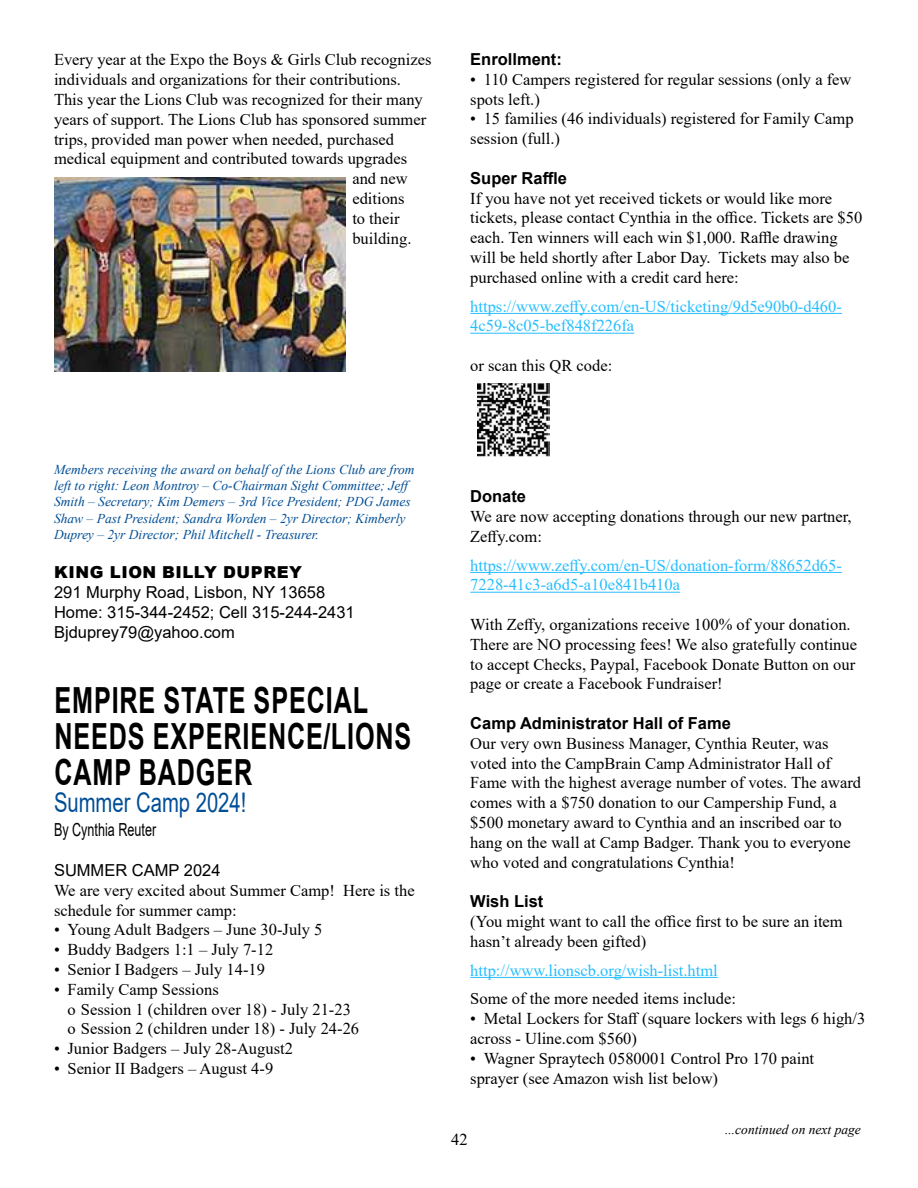
<style>
.page{position:relative;width:918px;height:1188px;background:#fff}
.page>*{position:absolute;margin:0;border:0;box-sizing:border-box;transform-origin:0 0}
.Title_2{font:700 36px/36px "Arial";letter-spacing:.035em;color:#000;scale:.7 1}
.Title_2-2{font:27px "Arial";color:#004e95;scale:.75 1}
.Title_2-3{font:18px "Arial";color:#000;scale:.7 1}
.Title_2-4{font:16.5px/19.8px "Times New Roman";color:#000}
.Title_2-5{font:16.5px/19.8px "Times New Roman";color:#26beff}
.Title_2-6{font:16.5px "Arial";color:#000}
.Title_2-7{font:700 16.5px "Arial";color:#000}
.Title_2-8{font:900 16.5px "Arial";letter-spacing:.035em;color:#000}
.Title_2-9{font:italic 13.5px/16.2px "Times New Roman";color:#004e95}
.Title_2-10{font:italic 13.5px "Times New Roman";color:#000}
.s1{font-family:"Arial"}
</style>
<div class="page">
<img style="left:54px;top:177px;width:292px;height:195px">
<hr style="left:470px;top:313px;width:372px;height:1px;background:#26beff">
<hr style="left:470px;top:333px;width:164px;height:1px;background:#26beff">
<hr style="left:470px;top:572px;width:372px;height:1px;background:#26beff">
<hr style="left:470px;top:592px;width:210px;height:1px;background:#26beff">
<hr style="left:470px;top:977px;width:248px;height:1px;background:#26beff">
<img style="left:477px;top:383px;width:72px;height:73px">
<p class="Title_2-4" style="left:54px;top:49px;width:379px">Every year at the Expo the Boys &amp; Girls Club recognizes</p>
<p class="Title_2-4" style="left:54px;top:69px;width:349px">individuals and organizations for their contributions.</p>
<p class="Title_2-4" style="left:54px;top:89px;width:370px">This year the Lions Club was recognized for their many</p>
<p class="Title_2-4" style="left:54px;top:109px;width:374px">years of support. The Lions Club has sponsored summer</p>
<p class="Title_2-4" style="left:54px;top:129px;width:341px">trips, provided man power when needed, purchased</p>
<p class="Title_2-4" style="left:54px;top:148px;width:355px">medical equipment and contributed towards upgrades</p>
<p class="Title_2-4" style="left:352px;top:168px;width:57px">and new</p>
<p class="Title_2-4" style="left:352px;top:188px;width:54px">editions</p>
<p class="Title_2-4" style="left:352px;top:208px;width:49px">to their</p>
<p class="Title_2-4" style="left:352px;top:228px;width:61px">building.</p>
<p class="Title_2-7" style="left:470px;top:48px;width:93px">Enrollment:</p>
<p class="Title_2-4" style="left:470px;top:69px;width:383px">• 110 Campers registered for regular sessions (only a few spots left.)</p>
<p class="Title_2-4" style="left:470px;top:108px;width:385px">• 15 families (46 individuals) registered for Family Camp session (full.)</p>
<p class="Title_2-7" style="left:470px;top:166px;width:98px">Super Raffle</p>
<p class="Title_2-4" style="left:470px;top:188px;width:394px">If you have not yet received tickets or would like more tickets, please contact Cynthia in the office. Tickets are $50 each. Ten winners will each win $1,000. Raffle drawing will be held shortly after Labor Day. Tickets may also be purchased online with a credit card here:</p>
<p class="Title_2-5" style="left:470px;top:296px;width:373px">https://www.zeffy.com/en-US/ticketing/9d5e90b0-d460-<br>4c59-8c05-bef848f226fa</p>
<p class="Title_2-4" style="left:470px;top:355px;width:144px">or scan this QR code:</p>
<p class="Title_2-9" style="left:54px;top:461px;width:362px">Members receiving the award on behalf of the Lions Club are from</p>
<p class="Title_2-9" style="left:54px;top:477px;width:360px">left to right: Leon Montroy – Co-Chairman Sight Committee; Jeff Smith – Secretary; Kim Demers – 3rd Vice President; PDG James Shaw – Past President; Sandra Worden – 2yr Director; Kimberly Duprey – 2yr Director; Phil Mitchell - Treasurer.</p>
<p class="Title_2-8" style="left:54px;top:561px;width:249px">KING LION BILLY DUPREY</p>
<p class="Title_2-6" style="left:54px;top:581px;width:273px">291 Murphy Road, Lisbon, NY 13658</p>
<p class="Title_2-6" style="left:54px;top:601px;width:302px">Home: 315-344-2452; Cell 315-244-2431</p>
<p class="Title_2-6" style="left:54px;top:621px;width:182px">Bjduprey79@yahoo.com</p>
<p class="Title_2" style="left:54px;top:683px;width:512px">EMPIRE STATE SPECIAL<br>NEEDS EXPERIENCE/LIONS<br>CAMP BADGER</p>
<p class="Title_2-2" style="left:54px;top:784px;width:258px">Summer Camp 2024!</p>
<p class="Title_2-3" style="left:54px;top:818px;width:148px">By Cynthia Reuter</p>
<p class="Title_2-4" style="left:54px;top:860px;width:362px"><span class="s1">SUMMER CAMP 2024<br></span>We are very excited about Summer Camp! Here is the schedule for summer camp:</p>
<p class="Title_2-4" style="left:54px;top:919px;width:270px">• Young Adult Badgers – June 30-July 5</p>
<p class="Title_2-4" style="left:54px;top:939px;width:221px">• Buddy Badgers 1:1 – July 7-12</p>
<p class="Title_2-4" style="left:54px;top:959px;width:213px">• Senior I Badgers – July 14-19</p>
<p class="Title_2-4" style="left:54px;top:979px;width:166px">• Family Camp Sessions</p>
<p class="Title_2-4" style="left:67px;top:999px;width:285px">o Session 1 (children over 18) - July 21-23</p>
<p class="Title_2-4" style="left:67px;top:1018px;width:293px">o Session 2 (children under 18) - July 24-26</p>
<p class="Title_2-4" style="left:54px;top:1038px;width:240px">• Junior Badgers – July 28-August2</p>
<p class="Title_2-4" style="left:54px;top:1058px;width:221px">• Senior II Badgers – August 4-9</p>
<p class="Title_2-7" style="left:470px;top:485px;width:57px">Donate</p>
<p class="Title_2-4" style="left:470px;top:506px;width:383px">We are now accepting donations through our new partner,<br>Zeffy.com:</p>
<p class="Title_2-5" style="left:470px;top:555px;width:373px">https://www.zeffy.com/en-US/donation-form/88652d65-<br>7228-41c3-a6d5-a10e841b410a</p>
<p class="Title_2-4" style="left:470px;top:614px;width:388px">With Zeffy, organizations receive 100% of your donation.<br>There are NO processing fees! We also gratefully continue to accept Checks, Paypal, Facebook Donate Button on our page or create a Facebook Fundraiser!</p>
<p class="Title_2-7" style="left:470px;top:712px;width:262px">Camp Administrator Hall of Fame</p>
<p class="Title_2-4" style="left:470px;top:733px;width:392px">Our very own Business Manager, Cynthia Reuter, was voted into the CampBrain Camp Administrator Hall of Fame with the highest average number of votes. The award comes with a $750 donation to our Campership Fund, a $500 monetary award to Cynthia and an inscribed oar to hang on the wall at Camp Badger. Thank you to everyone who voted and congratulations Cynthia!</p>
<p class="Title_2-7" style="left:470px;top:890px;width:75px">Wish List</p>
<p class="Title_2-4" style="left:470px;top:911px;width:374px">(You might want to call the office first to be sure an item hasn’t already been gifted)</p>
<p class="Title_2-5" style="left:470px;top:960px;width:249px">http://www.lionscb.org/wish-list.html</p>
<p class="Title_2-4" style="left:470px;top:988px;width:267px">Some of the more needed items include:</p>
<p class="Title_2-4" style="left:470px;top:1008px;width:397px">• Metal Lockers for Staff (square lockers with legs 6 high/3 across - Uline.com $560)</p>
<p class="Title_2-4" style="left:470px;top:1048px;width:345px">• Wagner Spraytech 0580001 Control Pro 170 paint sprayer (see Amazon wish list below)</p>
<p class="Title_2-4" style="left:451px;top:1129px;width:18px">42</p>
<p class="Title_2-10" style="left:725px;top:1120px;width:137px">...continued on next page</p>
</div>
